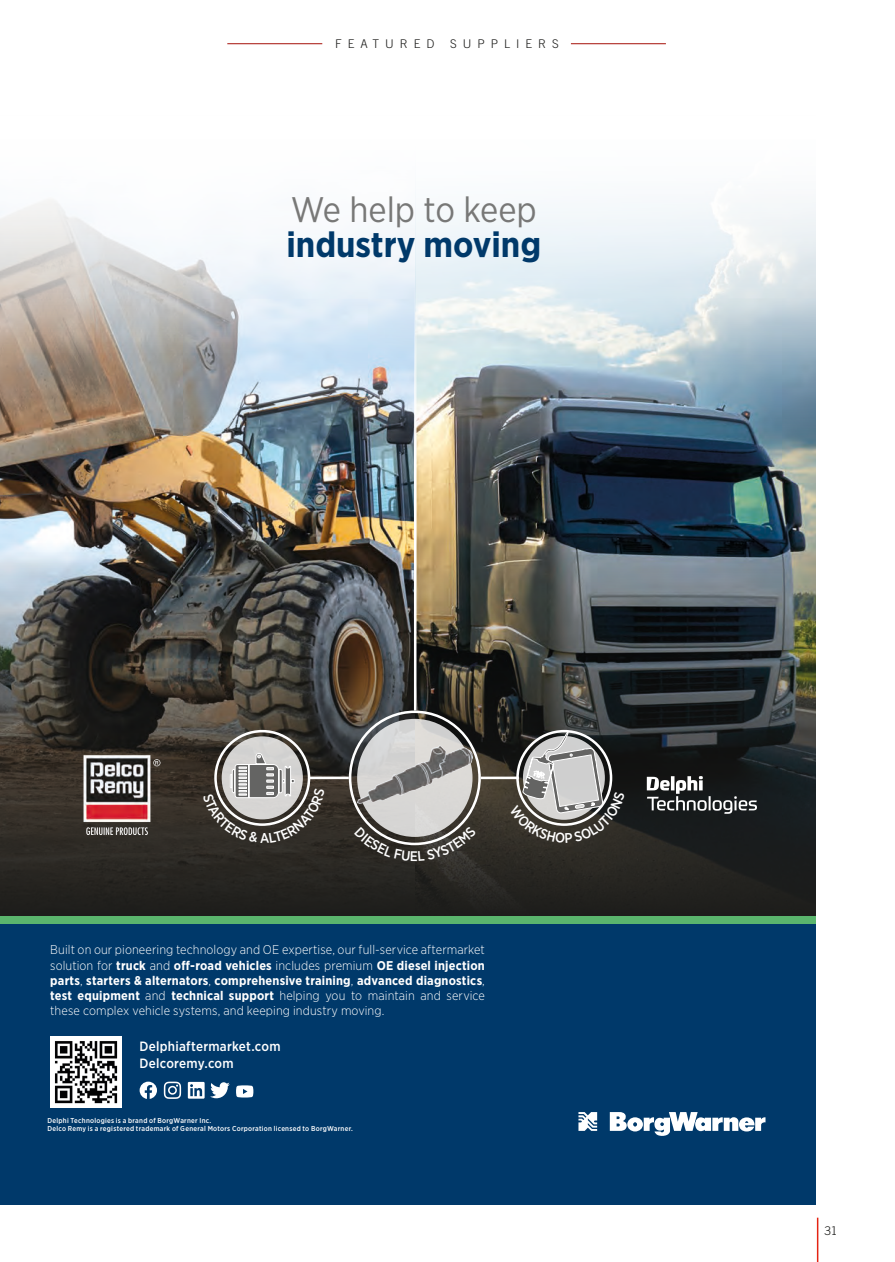
<style>
.page{position:relative;width:895px;height:1262px;background:#fff}
.page>*{position:absolute;margin:0;border:0;box-sizing:border-box;transform-origin:0 0}
.t1{font:700 35.55px "Gotham Narrow";color:#00396a}
.t2{font:35.55px "Gotham Narrow";color:#787877}
.t3{font:500 13.5px/17.2px "Gotham Narrow";letter-spacing:.02em;color:#fff}
.t4{font:300 12.75px/15.1px "Gotham Narrow";letter-spacing:.005em;color:#fff;text-align:justify}
.t5{font:300 12px "Trade Gothic LT Std";letter-spacing:.5em;color:#1d1d1b}
.t6{font:500 7.05px/7.9px "Gotham Narrow";letter-spacing:.035em;color:#fff}
.s1{font-weight:700}
</style>
<div class="page">
<hr style="left:817px;top:1218px;width:1px;height:44px;background:#e42413">
<hr style="left:227px;top:43px;width:95px;height:1px;background:#a51009">
<hr style="left:571px;top:43px;width:95px;height:1px;background:#a51009">
<div style="left:0;top:918px;width:816px;height:287px;background:#00396a"></div>
<img style="left:0;top:486px;width:816px;height:57px">
<svg style="left:140px;top:1082px;width:17px;height:17px"></svg>
<svg style="left:236px;top:1085px;width:17px;height:12px"></svg>
<svg style="left:188px;top:1082px;width:42px;height:17px"></svg>
<svg style="left:164px;top:1082px;width:17px;height:17px"></svg>
<svg style="left:0;top:543px;width:816px;height:373px;background:#3d3d39"></svg>
<svg style="left:578px;top:1112px;width:187px;height:24px"></svg>
<svg style="left:647px;top:776px;width:110px;height:38px"></svg>
<img style="left:50px;top:1036px;width:71px;height:71px">
<div style="left:349px;top:711px;width:132px;height:134px;border:3px solid #fff;border-radius:50%"></div>
<hr style="left:308px;top:777px;width:41px;height:2px;background:#fff">
<hr style="left:481px;top:777px;width:38px;height:2px;background:#fff">
<div style="left:357px;top:719px;width:115px;height:118px;background:#d8d6d5;border-radius:50%"></div>
<img style="left:0;top:196px;width:816px;height:290px">
<div style="left:222px;top:736px;width:81px;height:83px;background:#d5d5d3;border-radius:50%"></div>
<img style="left:81px;top:754px;width:81px;height:81px">
<hr style="left:414px;top:270px;width:2px;height:441px;background:#fff">
<img style="left:357px;top:746px;width:115px;height:58px">
<div style="left:0;top:916px;width:816px;height:8px;background:#5ab56d"></div>
<svg style="left:354px;top:826px;width:122px;height:35px;background:#504e49"></svg>
<svg style="left:509px;top:729px;width:116px;height:114px;background:#747371"></svg>
<svg style="left:203px;top:753px;width:121px;height:90px"></svg>
<p class="t5" style="left:335px;top:37px;width:101px">FEATURED</p>
<p class="t5" style="left:450px;top:37px;width:110px">SUPPLIERS</p>
<h1 class="t2" style="left:291px;top:187px;width:248px">We help to keep</h1>
<h1 class="t1" style="left:286px;top:222px;width:256px">industry moving</h1>
<p class="t4" style="left:50px;top:942px;width:436px">Built on our pioneering technology and OE expertise, our full-service aftermarket solution for <span class="s1">truck</span> and <span class="s1">off-road vehicles</span> includes premium <span class="s1">OE diesel injection parts</span>, <span class="s1">starters &amp; alternators</span>, <span class="s1">comprehensive training</span>, <span class="s1">advanced diagnostics</span>, <span class="s1">test equipment</span> and <span class="s1">technical support</span> helping you to maintain and service these complex vehicle systems, and keeping industry moving.</p>
<p class="t3" style="left:140px;top:1037px;width:142px">Delphiaftermarket.com<br>Delcoremy.com</p>
<p class="t6" style="left:47px;top:1116px;width:307px">Delphi Technologies is a brand of BorgWarner Inc.<br>Delco Remy is a registered trademark of General Motors Corporation licensed to BorgWarner.</p>
<p class="t5" style="left:824px;top:1223px;width:15px">31</p>
</div>
